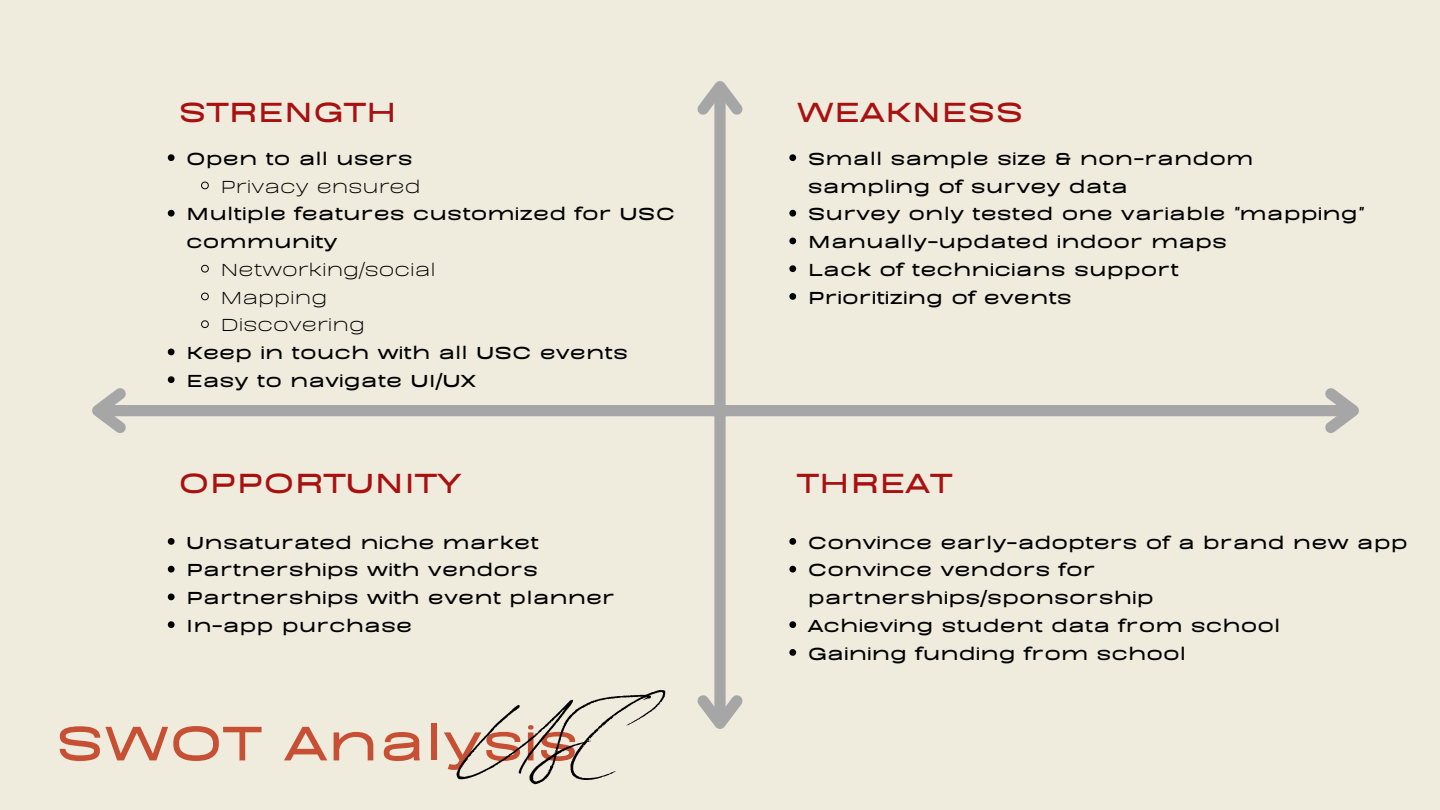
<style>
.page{position:relative;width:1440px;height:810px;background:#efecde}
.page>*{position:absolute;margin:0;border:0;box-sizing:border-box;transform-origin:0 0}
.t1{font:112.4px "Revive 80 Signature";color:#000}
.t2{font:900 56px "BD Sans";color:#c64f34}
.t3{font:900 32px "BD Sans";color:#a91111}
.t4{font:900 20.1px/27.8px "BD Sans";color:#000}
.t5{font:20.1px "BD Sans";color:#000}
</style>
<div class="page">
<div style="left:98px;top:405px;width:1255px;height:11px;background:#a6a6a6"></div>
<svg style="left:92px;top:388px;width:44px;height:45px"></svg>
<svg style="left:1315px;top:388px;width:44px;height:45px"></svg>
<div style="left:714px;top:87px;width:12px;height:636px;background:#a6a6a6"></div>
<svg style="left:697px;top:81px;width:46px;height:44px"></svg>
<svg style="left:697px;top:685px;width:46px;height:44px"></svg>
<svg style="left:168px;top:154px;width:7px;height:7px"></svg>
<svg style="left:201px;top:181px;width:8px;height:9px"></svg>
<svg style="left:168px;top:210px;width:7px;height:7px"></svg>
<svg style="left:201px;top:264px;width:8px;height:9px"></svg>
<svg style="left:201px;top:292px;width:8px;height:9px"></svg>
<svg style="left:201px;top:320px;width:8px;height:8px"></svg>
<svg style="left:168px;top:349px;width:7px;height:6px"></svg>
<svg style="left:168px;top:376px;width:7px;height:7px"></svg>
<svg style="left:789px;top:154px;width:7px;height:7px"></svg>
<svg style="left:789px;top:210px;width:7px;height:7px"></svg>
<svg style="left:789px;top:238px;width:7px;height:6px"></svg>
<svg style="left:789px;top:265px;width:7px;height:7px"></svg>
<svg style="left:789px;top:293px;width:7px;height:7px"></svg>
<svg style="left:168px;top:538px;width:7px;height:7px"></svg>
<svg style="left:168px;top:566px;width:7px;height:7px"></svg>
<svg style="left:168px;top:594px;width:7px;height:6px"></svg>
<svg style="left:168px;top:621px;width:7px;height:7px"></svg>
<svg style="left:789px;top:538px;width:7px;height:7px"></svg>
<svg style="left:789px;top:566px;width:7px;height:7px"></svg>
<svg style="left:789px;top:621px;width:7px;height:7px"></svg>
<svg style="left:789px;top:649px;width:7px;height:7px"></svg>
<h3 class="t3" style="left:179px;top:89px;width:220px">STRENGTH</h3>
<p class="t4" style="left:186px;top:142px;width:228px">Open to all users</p>
<p class="t5" style="left:221px;top:172px;width:202px">Privacy ensured</p>
<p class="t4" style="left:186px;top:198px;width:490px">Multiple features customized for USC community</p>
<p class="t5" style="left:221px;top:255px;width:217px">Networking/social</p>
<p class="t5" style="left:221px;top:283px;width:108px">Mapping</p>
<p class="t5" style="left:221px;top:310px;width:146px">Discovering</p>
<p class="t4" style="left:186px;top:336px;width:443px">Keep in touch with all USC events</p>
<p class="t4" style="left:186px;top:364px;width:291px">Easy to navigate UI/UX</p>
<h3 class="t3" style="left:179px;top:459px;width:284px">OPPORTUNITY</h3>
<p class="t4" style="left:186px;top:526px;width:354px">Unsaturated niche market</p>
<p class="t4" style="left:186px;top:554px;width:353px">Partnerships with vendors</p>
<p class="t4" style="left:186px;top:581px;width:430px">Partnerships with event planner</p>
<p class="t4" style="left:186px;top:609px;width:227px">In-app purchase</p>
<h2 class="t1" style="left:464px;top:655px;width:199px">U SC</h2>
<h1 class="t2" style="left:55px;top:702px;width:525px">SWOT Analysis</h1>
<p class="t3" style="left:797px;top:89px;width:228px">WEAKNESS</p>
<p class="t4" style="left:808px;top:142px;width:447px">Small sample size &amp; non-random sampling of survey data</p>
<p class="t4" style="left:808px;top:198px;width:557px">Survey only tested one variable "mapping"</p>
<p class="t4" style="left:808px;top:225px;width:421px">Manually-updated indoor maps</p>
<h3 class="t4" style="left:808px;top:253px;width:373px">Lack of technicians support</h3>
<h3 class="t4" style="left:808px;top:281px;width:266px">Prioritizing of events</h3>
<p class="t3" style="left:797px;top:459px;width:156px">THREAT</p>
<p class="t4" style="left:808px;top:526px;width:601px">Convince early-adopters of a brand new app</p>
<p class="t4" style="left:808px;top:554px;width:348px">Convince vendors for partnerships/sponsorship</p>
<p class="t4" style="left:808px;top:609px;width:474px">Achieving student data from school</p>
<p class="t4" style="left:808px;top:637px;width:380px">Gaining funding from school</p>
</div>
